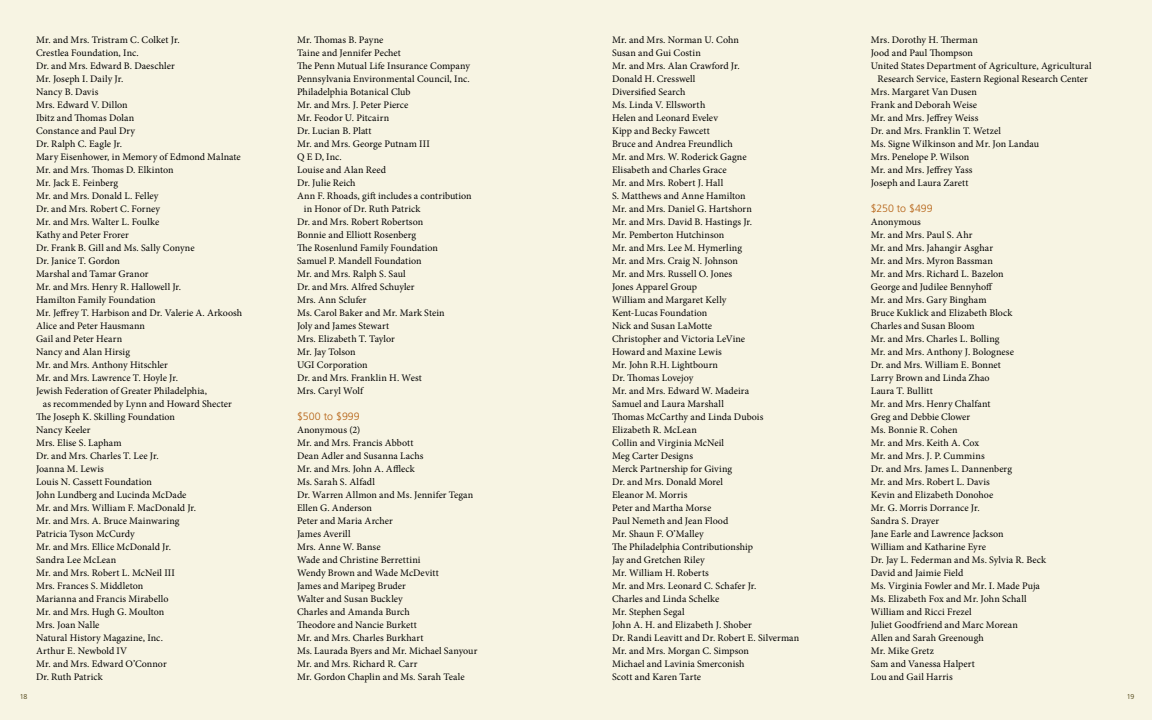
<style>
.page{position:relative;width:1152px;height:720px;background:#fff}
.page>*{position:absolute;margin:0;border:0;box-sizing:border-box;transform-origin:0 0}
.t1{font:300 10.6px "Frutiger";color:#b56113}
.t2{font:10px/13px "Minion Pro";letter-spacing:.005em;color:#000}
.t3{font:300 7px "Frutiger";color:#403403}
</style>
<div class="page">
<div style="left:0;top:0;width:576px;height:720px;background:#f7f4e2"></div>
<div style="left:576px;top:0;width:576px;height:720px;background:#f7f4e2"></div>
<p class="t2" style="left:36px;top:34px;width:208px">Mr. and Mrs. Tristram C. Colket Jr.<br>Crestlea Foundation, Inc.<br>Dr. and Mrs. Edward B. Daeschler<br>Mr. Joseph I. Daily Jr.<br>Nancy B. Davis<br>Mrs. Edward V. Dillon<br>Ibitz and Thomas Dolan<br>Constance and Paul Dry<br>Dr. Ralph C. Eagle Jr.<br>Mary Eisenhower, in Memory of Edmond Malnate<br>Mr. and Mrs. Thomas D. Elkinton<br>Mr. Jack E. Feinberg<br>Mr. and Mrs. Donald L. Felley<br>Dr. and Mrs. Robert C. Forney<br>Mr. and Mrs. Walter L. Foulke<br>Kathy and Peter Frorer<br>Dr. Frank B. Gill and Ms. Sally Conyne<br>Dr. Janice T. Gordon<br>Marshal and Tamar Granor<br>Mr. and Mrs. Henry R. Hallowell Jr.<br>Hamilton Family Foundation<br>Mr. Jeffrey T. Harbison and Dr. Valerie A. Arkoosh<br>Alice and Peter Hausmann<br>Gail and Peter Hearn<br>Nancy and Alan Hirsig<br>Mr. and Mrs. Anthony Hitschler<br>Mr. and Mrs. Lawrence T. Hoyle Jr.<br>Jewish Federation of Greater Philadelphia,</p>
<p class="t2" style="left:36px;top:398px;width:197px;text-indent:7px">as recommended by Lynn and Howard Shecter<br>The Joseph K. Skilling Foundation<br>Nancy Keeler<br>Mrs. Elise S. Lapham<br>Dr. and Mrs. Charles T. Lee Jr.<br>Joanna M. Lewis<br>Louis N. Cassett Foundation<br>John Lundberg and Lucinda McDade<br>Mr. and Mrs. William F. MacDonald Jr.<br>Mr. and Mrs. A. Bruce Mainwaring<br>Patricia Tyson McCurdy<br>Mr. and Mrs. Ellice McDonald Jr.<br>Sandra Lee McLean<br>Mr. and Mrs. Robert L. McNeil III<br>Mrs. Frances S. Middleton<br>Marianna and Francis Mirabello<br>Mr. and Mrs. Hugh G. Moulton<br>Mrs. Joan Nalle<br>Natural History Magazine, Inc.<br>Arthur E. Newbold IV<br>Mr. and Mrs. Edward O’Connor<br>Dr. Ruth Patrick</p>
<p class="t2" style="left:297px;top:34px;width:88px">Mr. Thomas B. Payne</p>
<p class="t2" style="left:297px;top:47px;width:105px">Taine and Jennifer Pechet</p>
<p class="t2" style="left:297px;top:60px;width:174px">The Penn Mutual Life Insurance Company</p>
<p class="t2" style="left:297px;top:73px;width:174px">Pennsylvania Environmental Council, Inc.</p>
<p class="t2" style="left:297px;top:86px;width:115px">Philadelphia Botanical Club</p>
<p class="t2" style="left:297px;top:99px;width:113px">Mr. and Mrs. J. Peter Pierce</p>
<p class="t2" style="left:297px;top:112px;width:94px">Mr. Feodor U. Pitcairn</p>
<p class="t2" style="left:297px;top:125px;width:76px">Dr. Lucian B. Platt</p>
<p class="t2" style="left:297px;top:138px;width:134px">Mr. and Mrs. George Putnam III</p>
<p class="t2" style="left:297px;top:151px;width:46px">Q E D, Inc.</p>
<p class="t2" style="left:297px;top:164px;width:91px">Louise and Alan Reed</p>
<p class="t2" style="left:297px;top:177px;width:60px">Dr. Julie Reich</p>
<p class="t2" style="left:297px;top:190px;width:176px">Ann F. Rhoads, gift includes a contribution</p>
<p class="t2" style="left:304px;top:203px;width:118px">in Honor of Dr. Ruth Patrick</p>
<p class="t2" style="left:297px;top:216px;width:128px">Dr. and Mrs. Robert Robertson</p>
<p class="t2" style="left:297px;top:229px;width:121px">Bonnie and Elliott Rosenberg</p>
<p class="t2" style="left:297px;top:242px;width:142px">The Rosenlund Family Foundation</p>
<p class="t2" style="left:297px;top:255px;width:126px">Samuel P. Mandell Foundation</p>
<p class="t2" style="left:297px;top:268px;width:110px">Mr. and Mrs. Ralph S. Saul</p>
<p class="t2" style="left:297px;top:281px;width:119px">Dr. and Mrs. Alfred Schuyler</p>
<p class="t2" style="left:297px;top:294px;width:71px">Mrs. Ann Sclufer</p>
<p class="t2" style="left:297px;top:307px;width:149px">Ms. Carol Baker and Mr. Mark Stein</p>
<p class="t2" style="left:297px;top:320px;width:94px">Joly and James Stewart</p>
<p class="t2" style="left:297px;top:333px;width:99px">Mrs. Elizabeth T. Taylor</p>
<p class="t2" style="left:297px;top:346px;width:60px">Mr. Jay Tolson</p>
<p class="t2" style="left:297px;top:359px;width:72px">UGI Corporation</p>
<p class="t2" style="left:297px;top:372px;width:126px">Dr. and Mrs. Franklin H. West</p>
<p class="t2" style="left:297px;top:385px;width:68px">Mrs. Caryl Wolf</p>
<p class="t1" style="left:297px;top:411px;width:64px">$500 to $999</p>
<p class="t2" style="left:297px;top:424px;width:182px">Anonymous (2)<br>Mr. and Mrs. Francis Abbott<br>Dean Adler and Susanna Lachs<br>Mr. and Mrs. John A. Affleck<br>Ms. Sarah S. Alfadl<br>Dr. Warren Allmon and Ms. Jennifer Tegan<br>Ellen G. Anderson<br>Peter and Maria Archer<br>James Averill<br>Mrs. Anne W. Banse<br>Wade and Christine Berrettini<br>Wendy Brown and Wade McDevitt<br>James and Maripeg Bruder<br>Walter and Susan Buckley<br>Charles and Amanda Burch<br>Theodore and Nancie Burkett<br>Mr. and Mrs. Charles Burkhart<br>Ms. Laurada Byers and Mr. Michael Sanyour<br>Mr. and Mrs. Richard R. Carr<br>Mr. Gordon Chaplin and Ms. Sarah Teale</p>
<p class="t2" style="left:612px;top:34px;width:189px">Mr. and Mrs. Norman U. Cohn<br>Susan and Gui Costin<br>Mr. and Mrs. Alan Crawford Jr.<br>Donald H. Cresswell<br>Diversified Search<br>Ms. Linda V. Ellsworth<br>Helen and Leonard Evelev<br>Kipp and Becky Fawcett<br>Bruce and Andrea Freundlich<br>Mr. and Mrs. W. Roderick Gagne<br>Elisabeth and Charles Grace<br>Mr. and Mrs. Robert J. Hall<br>S. Matthews and Anne Hamilton<br>Mr. and Mrs. Daniel G. Hartshorn<br>Mr. and Mrs. David B. Hastings Jr.<br>Mr. Pemberton Hutchinson<br>Mr. and Mrs. Lee M. Hymerling<br>Mr. and Mrs. Craig N. Johnson<br>Mr. and Mrs. Russell O. Jones<br>Jones Apparel Group<br>William and Margaret Kelly<br>Kent-Lucas Foundation<br>Nick and Susan LaMotte<br>Christopher and Victoria LeVine<br>Howard and Maxine Lewis<br>Mr. John R.H. Lightbourn<br>Dr. Thomas Lovejoy<br>Mr. and Mrs. Edward W. Madeira<br>Samuel and Laura Marshall<br>Thomas McCarthy and Linda Dubois<br>Elizabeth R. McLean<br>Collin and Virginia McNeil<br>Meg Carter Designs<br>Merck Partnership for Giving<br>Dr. and Mrs. Donald Morel<br>Eleanor M. Morris<br>Peter and Martha Morse<br>Paul Nemeth and Jean Flood<br>Mr. Shaun F. O’Malley<br>The Philadelphia Contributionship<br>Jay and Gretchen Riley<br>Mr. William H. Roberts<br>Mr. and Mrs. Leonard C. Schafer Jr.<br>Charles and Linda Schelke<br>Mr. Stephen Segal<br>John A. H. and Elizabeth J. Shober<br>Dr. Randi Leavitt and Dr. Robert E. Silverman<br>Mr. and Mrs. Morgan C. Simpson<br>Michael and Lavinia Smerconish<br>Scott and Karen Tarte</p>
<p class="t2" style="left:871px;top:34px;width:109px">Mrs. Dorothy H. Therman</p>
<p class="t2" style="left:871px;top:47px;width:104px">Jood and Paul Thompson</p>
<p class="t2" style="left:871px;top:60px;width:222px">United States Department of Agriculture, Agricultural</p>
<p class="t2" style="left:878px;top:73px;width:212px">Research Service, Eastern Regional Research Center</p>
<p class="t2" style="left:871px;top:86px;width:108px">Mrs. Margaret Van Dusen</p>
<p class="t2" style="left:871px;top:99px;width:108px">Frank and Deborah Weise</p>
<p class="t2" style="left:871px;top:112px;width:109px">Mr. and Mrs. Jeffrey Weiss</p>
<p class="t2" style="left:871px;top:125px;width:132px">Dr. and Mrs. Franklin T. Wetzel</p>
<p class="t2" style="left:871px;top:138px;width:170px">Ms. Signe Wilkinson and Mr. Jon Landau</p>
<p class="t2" style="left:871px;top:151px;width:100px">Mrs. Penelope P. Wilson</p>
<p class="t2" style="left:871px;top:164px;width:103px">Mr. and Mrs. Jeffrey Yass</p>
<p class="t2" style="left:871px;top:177px;width:99px">Joseph and Laura Zarett</p>
<p class="t1" style="left:871px;top:203px;width:63px">$250 to $499</p>
<p class="t2" style="left:871px;top:216px;width:177px">Anonymous<br>Mr. and Mrs. Paul S. Ahr<br>Mr. and Mrs. Jahangir Asghar<br>Mr. and Mrs. Myron Bassman<br>Mr. and Mrs. Richard L. Bazelon<br>George and Judilee Bennyhoff<br>Mr. and Mrs. Gary Bingham<br>Bruce Kuklick and Elizabeth Block<br>Charles and Susan Bloom<br>Mr. and Mrs. Charles L. Bolling<br>Mr. and Mrs. Anthony J. Bolognese<br>Dr. and Mrs. William E. Bonnet<br>Larry Brown and Linda Zhao<br>Laura T. Bullitt<br>Mr. and Mrs. Henry Chalfant<br>Greg and Debbie Clower<br>Ms. Bonnie R. Cohen<br>Mr. and Mrs. Keith A. Cox<br>Mr. and Mrs. J. P. Cummins<br>Dr. and Mrs. James L. Dannenberg<br>Mr. and Mrs. Robert L. Davis<br>Kevin and Elizabeth Donohoe<br>Mr. G. Morris Dorrance Jr.<br>Sandra S. Drayer<br>Jane Earle and Lawrence Jackson<br>William and Katharine Eyre<br>Dr. Jay L. Federman and Ms. Sylvia R. Beck<br>David and Jaimie Field<br>Ms. Virginia Fowler and Mr. I. Made Puja<br>Ms. Elizabeth Fox and Mr. John Schall<br>William and Ricci Frezel<br>Juliet Goodfriend and Marc Morean<br>Allen and Sarah Greenough<br>Mr. Mike Gretz<br>Sam and Vanessa Halpert<br>Lou and Gail Harris</p>
<p class="t3" style="left:20px;top:693px;width:9px">18</p>
<p class="t3" style="left:1127px;top:692px;width:9px">19</p>
</div>
